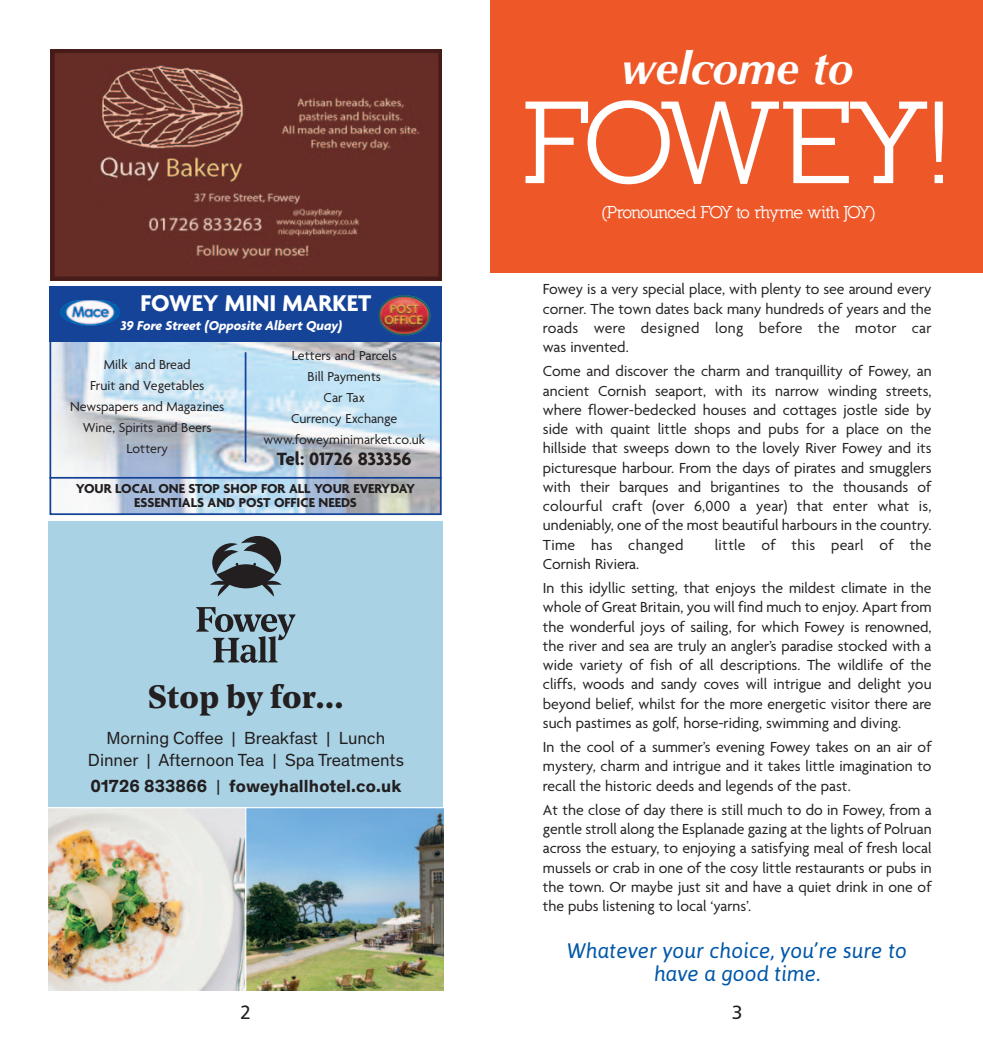
<style>
.page{position:relative;width:983px;height:1042px;background:#fff}
.page>*{position:absolute;margin:0;border:0;box-sizing:border-box;transform-origin:0 0}
.t1{font:700 117.25px "Nilland";letter-spacing:-.02em;color:#fff}
.t2{font:italic 700 45.5px "Optima";color:#fff}
.t3{font:700 32.02px "Noe Text";color:#231f20}
.t4{font:700 24.68px "Agenda";color:#fff}
.t5{font:italic 21px/22.8px "Asap";color:#0157a8;text-align:center}
.t6{font:700 19.25px "Agenda";color:#231f20}
.t7{font:19.25px "Humanist 777 BT Roman B";color:#231f20}
.t8{font:17.85px/21.3px "Theinhardt";color:#231f20;text-align:center}
.t9{font:700 17.85px "Theinhardt";letter-spacing:.01em;color:#231f20}
.t10{font:700 17.5px "Nilland";letter-spacing:-.04em;color:#fff}
.t11{font:15.75px/19.2px "Agenda";color:#231f20;text-align:justify}
.t12{font:15.75px "Agenda";letter-spacing:.02em;color:#231f20}
.t13{font:14px "Agenda";color:#231f20}
.t14{font:700 14px/14px "Agenda";color:#231f20;text-align:center}
.t15{font:italic 700 13.83px "Agenda";color:#fff}
.s1{font-weight:400}
</style>
<div class="page">
<div style="left:490px;top:0;width:492px;height:272px;background:#ee5829"></div>
<img style="left:49px;top:807px;width:394px;height:184px">
<div style="left:49px;top:521px;width:394px;height:286px;background:#a9d3e5"></div>
<svg style="left:196px;top:607px;width:99px;height:56px"></svg>
<svg style="left:210px;top:536px;width:71px;height:61px"></svg>
<img style="left:51px;top:50px;width:390px;height:231px">
<img style="left:52px;top:342px;width:386px;height:170px">
<div style="left:49px;top:286px;width:392px;height:229px;border:2px solid #154398"></div>
<div style="left:49px;top:286px;width:392px;height:56px;background:#154398"></div>
<img style="left:60px;top:300px;width:60px;height:26px">
<hr style="left:245px;top:352px;width:1px;height:110px;background:#154398">
<svg style="left:424px;top:302px;width:6px;height:11px"></svg>
<hr style="left:49px;top:477px;width:392px;height:2px;background:#154398">
<p class="t2" style="left:621px;top:50px;width:234px">welcome to</p>
<p class="t1" style="left:524px;top:73px;width:430px">FOWEY!</p>
<p class="t4" style="left:140px;top:293px;width:232px">FOWEY MINI MARKET</p>
<p class="t15" style="left:120px;top:319px;width:223px">39 Fore Street (Opposite Albert Quay)</p>
<p class="t13" style="left:104px;top:359px;width:88px">Milk and Bread</p>
<p class="t13" style="left:90px;top:380px;width:116px">Fruit and Vegetables</p>
<p class="t13" style="left:70px;top:401px;width:156px">Newspapers and Magazines</p>
<p class="t13" style="left:83px;top:422px;width:130px">Wine, Spirits and Beers</p>
<p class="t13" style="left:126px;top:443px;width:43px">Lottery</p>
<p class="t13" style="left:292px;top:349px;width:107px">Letters and Parcels</p>
<p class="t13" style="left:307px;top:370px;width:75px">Bill Payments</p>
<p class="t13" style="left:323px;top:391px;width:43px">Car Tax</p>
<p class="t13" style="left:291px;top:412px;width:108px">Currency Exchange</p>
<p class="t13" style="left:263px;top:434px;width:163px">www.foweyminimarket.co.uk</p>
<p class="t6" style="left:277px;top:451px;width:136px">Tel: 01726 833356</p>
<p class="t14" style="left:76px;top:483px;width:341px">YOUR LOCAL ONE STOP SHOP FOR ALL YOUR EVERYDAY<br>ESSENTIALS AND POST OFFICE NEEDS</p>
<p class="t3" style="left:148px;top:684px;width:197px">Stop by for…</p>
<p class="t8" style="left:88px;top:727px;width:317px">Morning Coffee | Breakfast | Lunch<br>Dinner | Afternoon Tea | Spa Treatments</p>
<p class="t9" style="left:90px;top:776px;width:312px">01726 833866 <span class="s1">|</span> foweyhallhotel.co.uk</p>
<p class="t10" style="left:601px;top:202px;width:276px">(Pronounced FOY to rhyme with JOY)</p>
<p class="t11" style="left:542px;top:281px;width:390px">Fowey is a very special place, with plenty to see around every corner. The town dates back many hundreds of years and the roads were designed long before the motor car was invented.</p>
<p class="t11" style="left:542px;top:363px;width:390px">Come and discover the charm and tranquillity of Fowey, an ancient Cornish seaport, with its narrow winding streets, where flower-bedecked houses and cottages jostle side by side with quaint little shops and pubs for a place on the hillside that sweeps down to the lovely River Fowey and its picturesque harbour. From the days of pirates and smugglers with their barques and brigantines to the thousands of colourful craft (over 6,000 a year) that enter what is, undeniably, one of the most beautiful harbours in the country.<br>Time has changed</p>
<p class="t12" style="left:714px;top:538px;width:218px">little of this pearl of the</p>
<p class="t11" style="left:542px;top:555px;width:98px">Cornish Riviera.</p>
<p class="t11" style="left:542px;top:579px;width:390px">In this idyllic setting, that enjoys the mildest climate in the whole of Great Britain, you will find much to enjoy. Apart from the wonderful joys of sailing, for which Fowey is renowned, the river and sea are truly an angler’s paradise stocked with a wide variety of fish of all descriptions. The wildlife of the cliffs, woods and sandy coves will intrigue and delight you beyond belief, whilst for the more energetic visitor there are such pastimes as golf, horse-riding, swimming and diving.</p>
<p class="t11" style="left:542px;top:738px;width:390px">In the cool of a summer’s evening Fowey takes on an air of mystery, charm and intrigue and it takes little imagination to recall the historic deeds and legends of the past.</p>
<p class="t11" style="left:542px;top:801px;width:390px">At the close of day there is still much to do in Fowey, from a gentle stroll along the Esplanade gazing at the lights of Polruan across the estuary, to enjoying a satisfying meal of fresh local mussels or crab in one of the cosy little restaurants or pubs in the town. Or maybe just sit and have a quiet drink in one of the pubs listening to local ‘yarns’.</p>
<p class="t5" style="left:567px;top:941px;width:341px">Whatever your choice, you’re sure to have a good time.</p>
<p class="t7" style="left:240px;top:1003px;width:13px">2</p>
<p class="t7" style="left:731px;top:1003px;width:13px">3</p>
</div>
